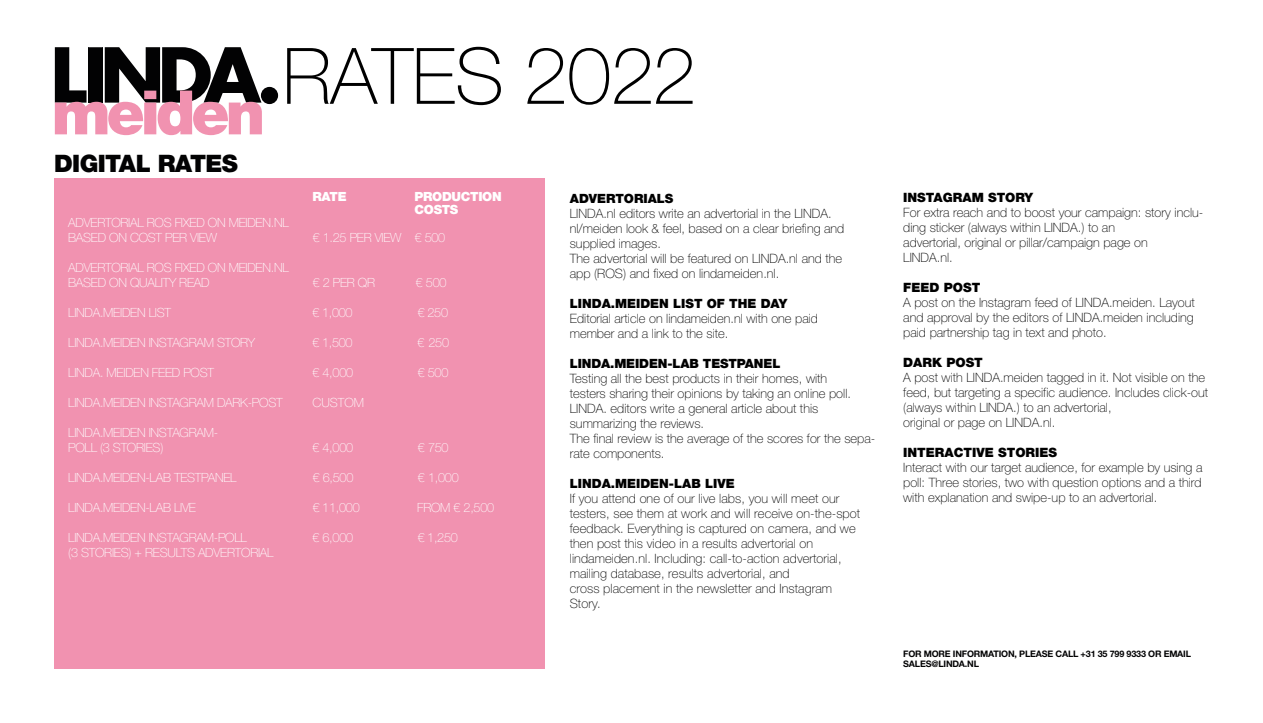
<style>
.page{position:relative;width:1263px;height:723px;background:#fff}
.page>*{position:absolute;margin:0;border:0;box-sizing:border-box;transform-origin:0 0}
.t1{font:100 78px "Helvetica Neue LT";letter-spacing:-.01em;color:#000}
.t2{font:900 24.15px "Helvetica Neue LT";letter-spacing:-.025em;color:#020203}
.t3{font:100 12.9px/15px "Helvetica Neue LT";color:#000}
.t4{font:900 12.9px "Helvetica Neue LT";color:#000}
.t5{font:900 12.75px "Helvetica Neue LT";color:#000}
.t6{font:100 12.6px/15px "Helvetica Neue LT";letter-spacing:-.02em;color:#fff}
.t7{font:900 12.6px/13.6px "Helvetica Neue LT";letter-spacing:-.025em;color:#fff}
.t8{font:700 9px/10.5px "Helvetica Neue LT";letter-spacing:-.02em;color:#020203}
.s1{font-size:79.5px}
</style>
<div class="page">
<div style="left:261px;top:87px;width:17px;height:17px;background:#020203;border-radius:50%"></div>
<svg style="left:55px;top:47px;width:207px;height:88px"></svg>
<div style="left:54px;top:179px;width:490px;height:490px;background:#f192b0"></div>
<h2 class="t2" style="left:54px;top:149px;width:185px">DIGITAL RATES</h2>
<h1 class="t1" style="left:282px;top:31px;width:416px">RATES <span class="s1">2022</span></h1>
<p class="t6" style="left:68px;top:215px;width:222px">ADVERTORIAL ROS FIXED ON MEIDEN.NL<br>BASED ON COST PER VIEW</p>
<p class="t6" style="left:68px;top:260px;width:222px">ADVERTORIAL ROS FIXED ON MEIDEN.NL<br>BASED ON QUALITY READ</p>
<p class="t7" style="left:313px;top:189px;width:36px">RATE</p>
<p class="t7" style="left:415px;top:189px;width:89px">PRODUCTION<br>COSTS</p>
<p class="t6" style="left:313px;top:230px;width:134px">€ 1.25 PER VIEW € 500</p>
<p class="t6" style="left:313px;top:275px;width:64px">€ 2 PER QR</p>
<p class="t6" style="left:416px;top:275px;width:32px">€ 500</p>
<p class="t6" style="left:68px;top:305px;width:104px">LINDA.MEIDEN LIST</p>
<p class="t6" style="left:312px;top:305px;width:42px">€ 1,000</p>
<p class="t6" style="left:418px;top:305px;width:32px">€ 250</p>
<p class="t6" style="left:68px;top:335px;width:188px">LINDA.MEIDEN INSTAGRAM STORY</p>
<p class="t6" style="left:312px;top:335px;width:42px">€ 1,500</p>
<p class="t6" style="left:418px;top:335px;width:33px">€ 250</p>
<p class="t6" style="left:68px;top:365px;width:147px">LINDA. MEIDEN FEED POST</p>
<p class="t6" style="left:312px;top:365px;width:42px">€ 4,000</p>
<p class="t6" style="left:418px;top:365px;width:32px">€ 500</p>
<p class="t6" style="left:68px;top:395px;width:216px">LINDA.MEIDEN INSTAGRAM DARK-POST</p>
<p class="t6" style="left:312px;top:395px;width:53px">CUSTOM</p>
<p class="t6" style="left:68px;top:425px;width:151px">LINDA.MEIDEN INSTAGRAM-<br>POLL (3 STORIES)</p>
<p class="t6" style="left:312px;top:440px;width:42px">€ 4,000</p>
<p class="t6" style="left:418px;top:440px;width:32px">€ 750</p>
<p class="t6" style="left:68px;top:470px;width:170px">LINDA.MEIDEN-LAB TESTPANEL</p>
<p class="t6" style="left:313px;top:470px;width:42px">€ 6,500</p>
<p class="t6" style="left:418px;top:470px;width:42px">€ 1,000</p>
<p class="t6" style="left:68px;top:500px;width:129px">LINDA.MEIDEN-LAB LIVE</p>
<p class="t6" style="left:313px;top:500px;width:49px">€ 11,000</p>
<p class="t6" style="left:417px;top:500px;width:79px">FROM € 2,500</p>
<p class="t6" style="left:68px;top:530px;width:180px">LINDA.MEIDEN INSTAGRAM-POLL</p>
<p class="t6" style="left:312px;top:530px;width:42px">€ 6,000</p>
<p class="t6" style="left:418px;top:530px;width:42px">€ 1,250</p>
<p class="t6" style="left:68px;top:545px;width:207px">(3 STORIES) + RESULTS ADVERTORIAL</p>
<p class="t5" style="left:570px;top:191px;width:105px">ADVERTORIALS</p>
<p class="t3" style="left:570px;top:206px;width:276px">LINDA.nl editors write an advertorial in the LINDA. nl/meiden look &amp; feel, based on a clear briefing and supplied images.<br>The advertorial will be featured on LINDA.nl and the app (ROS) and fixed on lindameiden.nl.</p>
<p class="t5" style="left:570px;top:296px;width:219px">LINDA.MEIDEN LIST OF THE DAY</p>
<p class="t3" style="left:570px;top:311px;width:250px">Editorial article on lindameiden.nl with one paid member and a link to the site.</p>
<p class="t5" style="left:570px;top:356px;width:212px">LINDA.MEIDEN-LAB TESTPANEL</p>
<p class="t3" style="left:570px;top:371px;width:307px">Testing all the best products in their homes, with<br>testers sharing their opinions by taking an online poll.<br>LINDA. editors write a general article about this summarizing the reviews.<br>The final review is the average of the scores for the sepa&shy;rate components.</p>
<p class="t5" style="left:570px;top:476px;width:166px">LINDA.MEIDEN-LAB LIVE</p>
<p class="t3" style="left:570px;top:491px;width:292px">If you attend one of our live labs, you will meet our testers, see them at work and will receive on-the-spot feedback. Everything is captured on camera, and we then post this video in a results advertorial on lindameiden.nl. Including: call-to-action advertorial, mailing database, results advertorial, and<br>cross placement in the newsletter and Instagram Story.</p>
<p class="t4" style="left:903px;top:189px;width:131px">INSTAGRAM STORY</p>
<p class="t3" style="left:903px;top:204px;width:302px">For extra reach and to boost your campaign: story inclu&shy;ding sticker (always within LINDA.) to an<br>advertorial, original or pillar/campaign page on<br>LINDA.nl.</p>
<p class="t4" style="left:903px;top:279px;width:79px">FEED POST</p>
<p class="t3" style="left:903px;top:294px;width:293px;text-align:justify">A post on the Instagram feed of LINDA.meiden. Layout and approval by the editors of LINDA.meiden including paid partnership tag in text and photo.</p>
<p class="t4" style="left:903px;top:354px;width:81px">DARK POST</p>
<p class="t3" style="left:903px;top:369px;width:306px">A post with LINDA.meiden tagged in it. Not visible on the feed, but targeting a specific audience. Includes click-out (always within LINDA.) to an advertorial,<br>original or page on LINDA.nl.</p>
<p class="t4" style="left:903px;top:444px;width:155px">INTERACTIVE STORIES</p>
<p class="t3" style="left:903px;top:459px;width:301px;text-align:justify">Interact with our target audience, for example by using a poll: Three stories, two with question options and a third with explanation and swipe-up to an advertorial.</p>
<p class="t8" style="left:903px;top:648px;width:289px">FOR MORE INFORMATION, PLEASE CALL +31 35 799 9333 OR EMAIL<br>SALES@LINDA.NL</p>
</div>
